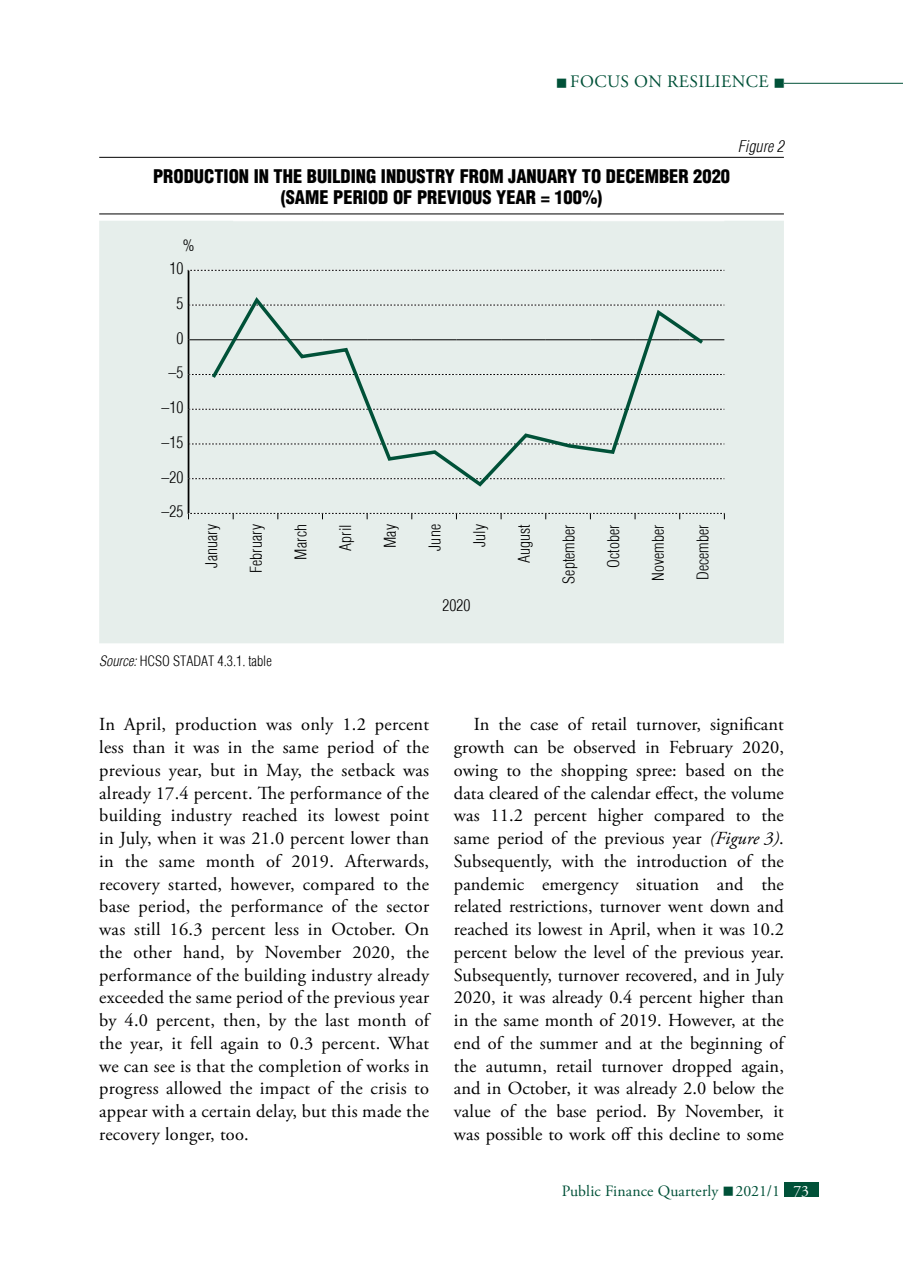
<style>
.page{position:relative;width:903px;height:1275px;background:#fff}
.page>*{position:absolute;margin:0;border:0;box-sizing:border-box;transform-origin:0 0}
.t1{font:18.38px/22.8px "Adobe Garamond Pro";letter-spacing:.005em;color:#000}
.t2{font:900 condensed 18.38px/21px "H Helvetica";color:#000;text-align:center}
.t3{font:17.5px "Adobe Garamond Pro";letter-spacing:.09em;color:#005138}
.t4{font:300 condensed 15.75px/22.8px "H Helvetica";letter-spacing:.005em;color:#000}
.t5{font:15.75px "Adobe Garamond Pro";color:#005138}
.t6{font:italic 300 condensed 15.75px "H Helvetica";letter-spacing:.005em;color:#000}
.t7{font:300 condensed 14px "H Helvetica";color:#000}
.s1{font-style:italic}
.s2{color:#fff}
</style>
<div class="page">
<hr style="left:784px;top:83px;width:119px;height:1px;background:#005138">
<div style="left:784px;top:1182px;width:35px;height:15px;background:#005138"></div>
<hr style="left:99px;top:157px;width:685px;height:1px;background:#000">
<hr style="left:99px;top:213px;width:685px;height:1px;background:#000">
<div style="left:99px;top:221px;width:685px;height:422px;background:#e6eeeb"></div>
<hr style="left:188px;top:271px;width:1px;height:34px;background:#000">
<hr style="left:188px;top:305px;width:1px;height:35px;background:#000">
<hr style="left:188px;top:340px;width:1px;height:34px;background:#000">
<hr style="left:188px;top:374px;width:1px;height:35px;background:#000">
<hr style="left:188px;top:409px;width:1px;height:35px;background:#000">
<hr style="left:188px;top:444px;width:1px;height:35px;background:#000">
<hr style="left:188px;top:479px;width:1px;height:34px;background:#000">
<svg style="left:188px;top:270px;width:536px;height:1px"></svg>
<svg style="left:189px;top:305px;width:535px;height:1px"></svg>
<svg style="left:189px;top:374px;width:535px;height:1px"></svg>
<svg style="left:189px;top:409px;width:535px;height:1px"></svg>
<svg style="left:189px;top:444px;width:535px;height:1px"></svg>
<svg style="left:189px;top:478px;width:535px;height:1px"></svg>
<hr style="left:189px;top:339px;width:44px;height:1px;background:#000">
<hr style="left:680px;top:339px;width:44px;height:1px;background:#000">
<svg style="left:188px;top:513px;width:537px;height:6px;background:#d1d8d5"></svg>
<svg style="left:209px;top:294px;width:498px;height:195px;background:#dbe5e1"></svg>
<p class="t3" style="left:556px;top:71px;width:231px">■ Focus on Resilience ■</p>
<p class="t2" style="left:153px;top:165px;width:578px">PRODUCTION IN THE BUILDING INDUSTRY FROM JANUARY TO DECEMBER 2020 (SAME PERIOD OF PREVIOUS YEAR = 100%)</p>
<p class="t4" style="left:169px;top:234px;width:27px;text-indent:13px">%<br>10</p>
<p class="t4" style="left:177px;top:292px;width:8px">5</p>
<p class="t4" style="left:177px;top:327px;width:8px">0</p>
<p class="t4" style="left:169px;top:361px;width:16px">–5</p>
<p class="t4" style="left:162px;top:396px;width:24px">–10</p>
<p class="t4" style="left:162px;top:431px;width:24px">–15</p>
<p class="t4" style="left:162px;top:465px;width:24px">–20</p>
<p class="t4" style="left:162px;top:500px;width:24px">–25</p>
<p class="t4" style="left:200px;top:568px;width:45px;rotate:-90deg">January</p>
<p class="t4" style="left:245px;top:573px;width:50px;rotate:-90deg">February</p>
<p class="t4" style="left:289px;top:560px;width:37px;rotate:-90deg">March</p>
<p class="t4" style="left:334px;top:551px;width:28px;rotate:-90deg">April</p>
<p class="t4" style="left:379px;top:548px;width:25px;rotate:-90deg">May</p>
<p class="t4" style="left:423px;top:551px;width:28px;rotate:-90deg">June</p>
<p class="t4" style="left:468px;top:547px;width:24px;rotate:-90deg">July</p>
<p class="t4" style="left:513px;top:563px;width:40px;rotate:-90deg">August</p>
<p class="t4" style="left:557px;top:583px;width:61px;rotate:-90deg">September</p>
<p class="t4" style="left:602px;top:568px;width:45px;rotate:-90deg">October</p>
<p class="t4" style="left:647px;top:581px;width:58px;rotate:-90deg">November</p>
<p class="t4" style="left:691px;top:580px;width:57px;rotate:-90deg">December</p>
<p class="t4" style="left:442px;top:594px;width:30px">2020</p>
<p class="t6" style="left:738px;top:137px;width:48px">Figure 2</p>
<p class="t7" style="left:99px;top:653px;width:174px"><span class="s1">Source:</span> HCSO STADAT 4.3.1. table</p>
<p class="t1" style="left:99px;top:714px;width:334px">In April, production was only 1.2 percent less than it was in the same period of the previous year, but in May, the setback was already 17.4 percent. The performance of the building industry reached its lowest point in July, when it was 21.0 percent lower than in the same month of 2019. Afterwards, recovery started, however, compared to the base period, the performance of the sector was still 16.3 percent less in October. On the other hand, by November 2020, the performance of the building industry already exceeded the same period of the previous year by 4.0 percent, then, by the last month of the year, it fell again to 0.3 percent. What we can see is that the completion of works in progress allowed the impact of the crisis to appear with a certain delay, but this made the recovery longer, too.</p>
<p class="t1" style="left:454px;top:714px;width:333px;text-align:justify;text-indent:20px">In the case of retail turnover, significant growth can be observed in February 2020, owing to the shopping spree: based on the data cleared of the calendar effect, the volume was 11.2 percent higher compared to the same period of the previous year <span class="s1">(Figure 3)</span>.<br>Subsequently, with the introduction of the pandemic emergency situation and the related restrictions, turnover went down and reached its lowest in April, when it was 10.2 percent below the level of the previous year.<br>Subsequently, turnover recovered, and in July 2020, it was already 0.4 percent higher than in the same month of 2019. However, at the end of the summer and at the beginning of the autumn, retail turnover dropped again, and in October, it was already 2.0 below the value of the base period. By November, it was possible to work off this decline to some</p>
<p class="t5" style="left:562px;top:1181px;width:249px">Public Finance Quarterly ■ 2021/1 <span class="s2">73</span></p>
</div>
